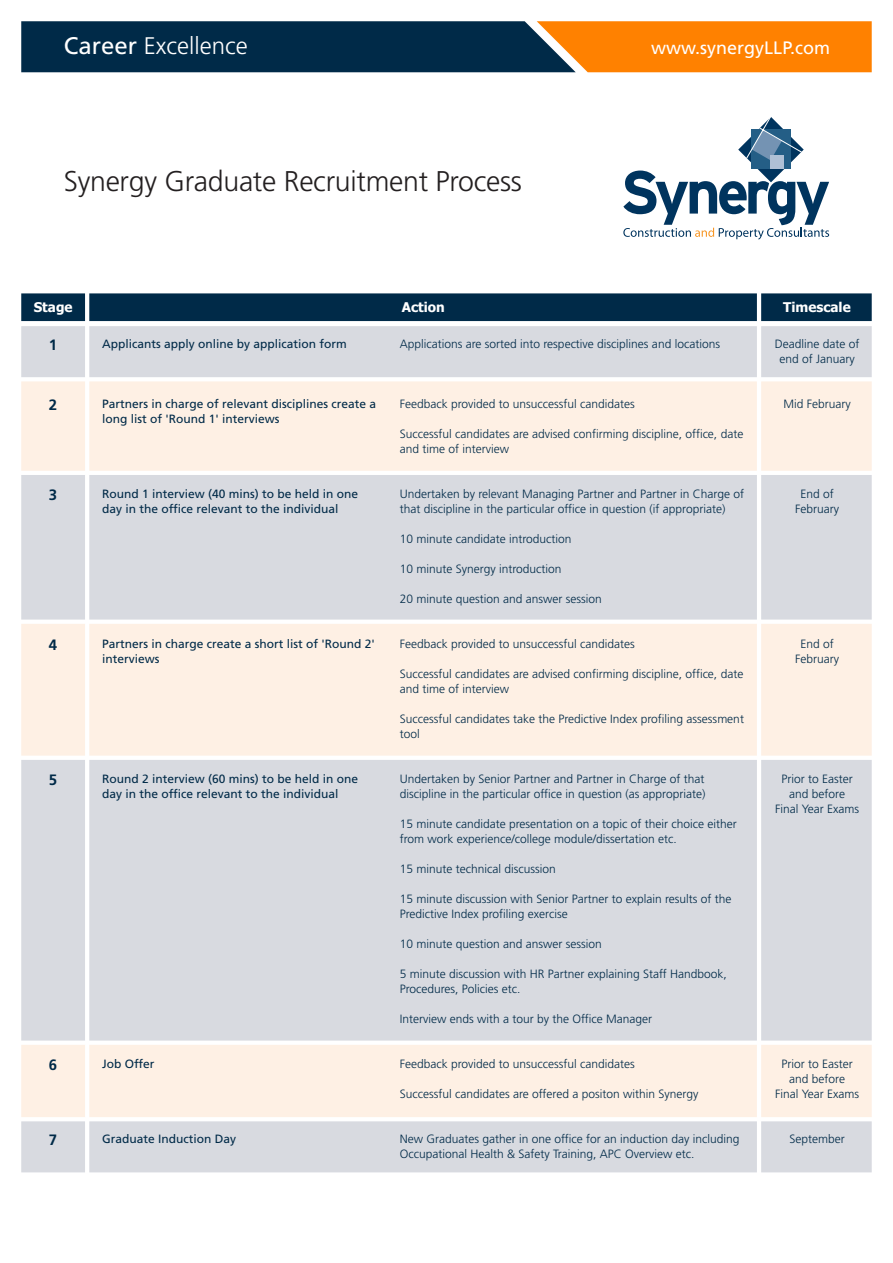
<style>
.page{position:relative;width:893px;height:1263px;background:#fff}
.page>*{position:absolute;margin:0;border:0;box-sizing:border-box;transform-origin:0 0}
.t1{font:300 28.5px "Frutiger LT";letter-spacing:-.01em;color:#231f20}
.t2{font:300 24px "Frutiger LT";color:#fff}
.t3{font:18px "Frutiger LT";color:#fff}
.t4{font:700 15px "Frutiger LT";color:#002a48}
.t5{font:700 13.5px "Tahoma";color:#fff}
.t6{font:300 12px/15px "Frutiger LT";color:#002a48}
.t7{font:12px/15px "Frutiger LT";color:#002a48}
.s1{font-weight:400}
</style>
<div class="page">
<svg style="left:623px;top:117px;width:206px;height:123px"></svg>
<svg style="left:21px;top:293px;width:851px;height:84px;background:#94a3b0"></svg>
<div style="left:21px;top:760px;width:851px;height:280px;background:#d8dae0"></div>
<div style="left:21px;top:1045px;width:851px;height:72px;background:#fef0e4"></div>
<div style="left:21px;top:1121px;width:851px;height:51px;background:#d8dae0"></div>
<div style="left:21px;top:381px;width:851px;height:90px;background:#fef0e4"></div>
<div style="left:21px;top:475px;width:851px;height:145px;background:#d8dae0"></div>
<div style="left:21px;top:624px;width:851px;height:132px;background:#fef0e4"></div>
<svg style="left:21px;top:21px;width:851px;height:51px;background:#614d31"></svg>
<h2 class="t2" style="left:64px;top:36px;width:186px"><span class="s1">Career</span> Excellence</h2>
<h3 class="t3" style="left:651px;top:40px;width:180px">www.synergyLLP.com</h3>
<h1 class="t1" style="left:64px;top:170px;width:460px">Synergy Graduate Recruitment Process</h1>
<p class="t5" style="left:34px;top:300px;width:40px">Stage</p>
<p class="t5" style="left:402px;top:300px;width:45px">Action</p>
<p class="t5" style="left:783px;top:300px;width:69px">Timescale</p>
<p class="t7" style="left:102px;top:337px;width:246px">Applicants apply online by application form</p>
<p class="t6" style="left:775px;top:337px;width:86px;text-align:center">Deadline date of end of January</p>
<p class="t6" style="left:783px;top:397px;width:69px">Mid February</p>
<p class="t6" style="left:400px;top:337px;width:322px">Applications are sorted into respective disciplines and locations</p>
<p class="t4" style="left:49px;top:339px;width:10px">1</p>
<p class="t7" style="left:102px;top:397px;width:276px">Partners in charge of relevant disciplines create a long list of 'Round 1' interviews</p>
<p class="t6" style="left:400px;top:397px;width:237px">Feedback provided to unsuccessful candidates</p>
<p class="t6" style="left:400px;top:427px;width:345px">Successful candidates are advised confirming discipline, office, date and time of interview</p>
<p class="t6" style="left:400px;top:487px;width:346px">Undertaken by relevant Managing Partner and Partner in Charge of that discipline in the particular office in question (if appropriate)</p>
<p class="t6" style="left:400px;top:532px;width:173px">10 minute candidate introduction</p>
<p class="t6" style="left:400px;top:562px;width:163px">10 minute Synergy introduction</p>
<p class="t6" style="left:400px;top:592px;width:204px">20 minute question and answer session</p>
<p class="t6" style="left:400px;top:637px;width:237px">Feedback provided to unsuccessful candidates</p>
<p class="t6" style="left:400px;top:667px;width:345px">Successful candidates are advised confirming discipline, office, date and time of interview</p>
<p class="t6" style="left:400px;top:712px;width:346px">Successful candidates take the Predictive Index profiling assessment tool</p>
<p class="t6" style="left:400px;top:772px;width:307px">Undertaken by Senior Partner and Partner in Charge of that discipline in the particular office in question (as appropriate)</p>
<p class="t6" style="left:400px;top:817px;width:339px">15 minute candidate presentation on a topic of their choice either from work experience/college module/dissertation etc.</p>
<p class="t6" style="left:400px;top:862px;width:158px">15 minute technical discussion</p>
<p class="t6" style="left:400px;top:892px;width:333px">15 minute discussion with Senior Partner to explain results of the<br>Predictive Index profiling exercise</p>
<p class="t6" style="left:400px;top:937px;width:204px">10 minute question and answer session</p>
<p class="t6" style="left:400px;top:967px;width:329px">5 minute discussion with HR Partner explaining Staff Handbook,<br>Procedures, Policies etc.</p>
<p class="t6" style="left:400px;top:1012px;width:254px">Interview ends with a tour by the Office Manager</p>
<p class="t6" style="left:400px;top:1057px;width:237px">Feedback provided to unsuccessful candidates</p>
<p class="t6" style="left:400px;top:1087px;width:300px">Successful candidates are offered a positon within Synergy</p>
<p class="t6" style="left:400px;top:1132px;width:341px">New Graduates gather in one office for an induction day including<br>Occupational Health &amp; Safety Training, APC Overview etc.</p>
<p class="t4" style="left:49px;top:399px;width:10px">2</p>
<p class="t6" style="left:795px;top:487px;width:45px;text-align:center">End of<br>February</p>
<p class="t7" style="left:102px;top:487px;width:258px">Round 1 interview (40 mins) to be held in one day in the office relevant to the individual</p>
<p class="t4" style="left:49px;top:489px;width:10px">3</p>
<p class="t7" style="left:102px;top:637px;width:274px">Partners in charge create a short list of 'Round 2' interviews</p>
<p class="t6" style="left:795px;top:637px;width:45px;text-align:center">End of<br>February</p>
<p class="t4" style="left:49px;top:639px;width:10px">4</p>
<p class="t7" style="left:102px;top:772px;width:258px">Round 2 interview (60 mins) to be held in one day in the office relevant to the individual</p>
<p class="t6" style="left:775px;top:772px;width:86px;text-align:center">Prior to Easter and before<br>Final Year Exams</p>
<p class="t4" style="left:49px;top:774px;width:10px">5</p>
<p class="t7" style="left:102px;top:1057px;width:54px">Job Offer</p>
<p class="t6" style="left:775px;top:1057px;width:86px;text-align:center">Prior to Easter and before<br>Final Year Exams</p>
<p class="t6" style="left:789px;top:1132px;width:57px">September</p>
<p class="t4" style="left:49px;top:1059px;width:10px">6</p>
<p class="t7" style="left:102px;top:1132px;width:136px">Graduate Induction Day</p>
<p class="t4" style="left:49px;top:1134px;width:10px">7</p>
</div>
